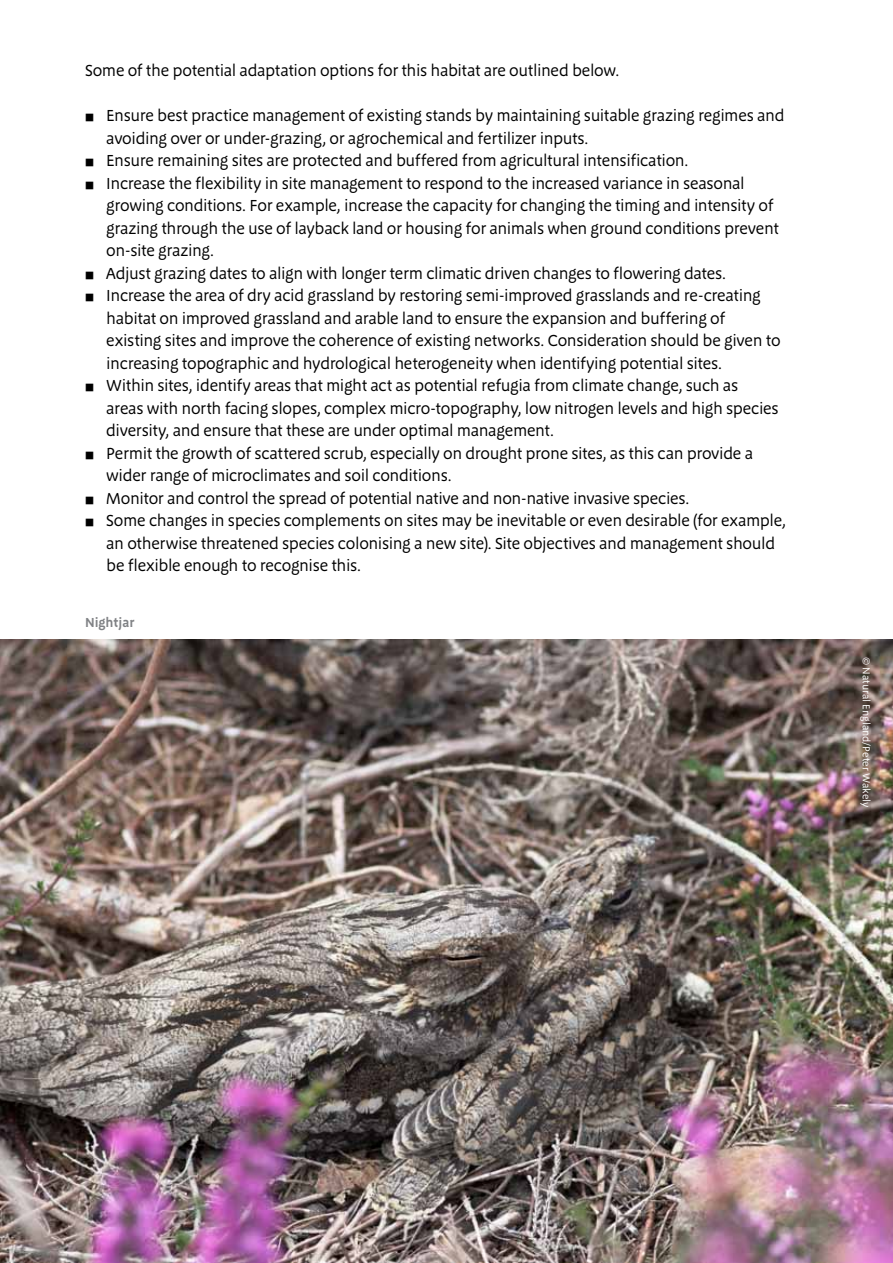
<style>
.page{position:relative;width:893px;height:1263px;background:#fff}
.page>*{position:absolute;margin:0;border:0;box-sizing:border-box;transform-origin:0 0}
.t1{font:16.5px/22.5px "Megano";letter-spacing:-.02em;color:#000}
.t2{font:600 13.5px "Megano";color:#808285}
.t3{font:10.5px "Megano";color:#fff}
</style>
<div class="page">
<img style="left:0;top:640px;width:893px;height:623px">
<p class="t1" style="left:85px;top:59px;width:536px">Some of the potential adaptation options for this habitat are outlined below.</p>
<p class="t1" style="left:106px;top:104px;width:681px">Ensure best practice management of existing stands by maintaining suitable grazing regimes and avoiding over or under-grazing, or agrochemical and fertilizer inputs.<br>Ensure remaining sites are protected and buffered from agricultural intensification.<br>Increase the flexibility in site management to respond to the increased variance in seasonal growing conditions. For example, increase the capacity for changing the timing and intensity of grazing through the use of layback land or housing for animals when ground conditions prevent on-site grazing.<br>Adjust grazing dates to align with longer term climatic driven changes to flowering dates.<br>Increase the area of dry acid grassland by restoring semi-improved grasslands and re-creating habitat on improved grassland and arable land to ensure the expansion and buffering of<br>existing sites and improve the coherence of existing networks. Consideration should be given to increasing topographic and hydrological heterogeneity when identifying potential sites.<br>Within sites, identify areas that might act as potential refugia from climate change, such as<br>areas with north facing slopes, complex micro-topography, low nitrogen levels and high species diversity, and ensure that these are under optimal management.<br>Permit the growth of scattered scrub, especially on drought prone sites, as this can provide a wider range of microclimates and soil conditions.<br>Monitor and control the spread of potential native and non-native invasive species.<br>Some changes in species complements on sites may be inevitable or even desirable (for example, an otherwise threatened species colonising a new site). Site objectives and management should be flexible enough to recognise this.</p>
<p class="t2" style="left:85px;top:615px;width:51px">Nightjar</p>
<p class="t3" style="left:872px;top:657px;width:152px;rotate:90deg">© Natural England/Peter Wakely</p>
</div>
